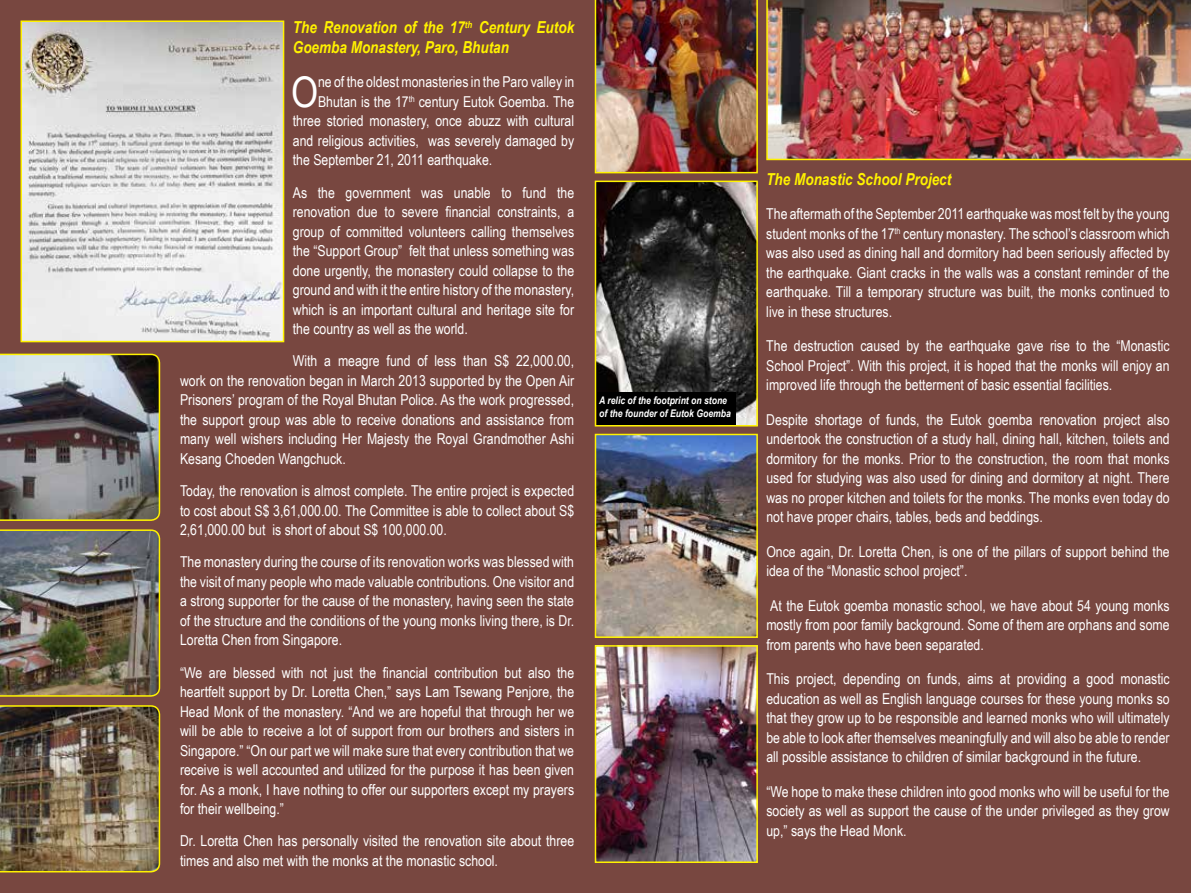
<style>
.page{position:relative;width:1191px;height:893px;background:#784740}
.page>*{position:absolute;margin:0;border:0;box-sizing:border-box;transform-origin:0 0}
.t1{font:42.3px "Arial Narrow";color:#fff}
.t2{font:italic 700 16.5px/19.5px "Arial Narrow";color:#fff200}
.t3{font:15px/19.5px "Arial Narrow";color:#fff;text-align:justify}
.t4{font:italic 700 10.5px/12.6px "Arial Narrow";color:#fff}
</style>
<div class="page">
<img style="left:598px;top:437px;width:157px;height:198px">
<div style="left:595px;top:434px;width:163px;height:204px;border:2px solid #fff200"></div>
<img style="left:598px;top:184px;width:157px;height:239px">
<div style="left:595px;top:181px;width:163px;height:245px;border:2px solid #fff200"></div>
<img style="left:598px;top:648px;width:157px;height:212px">
<div style="left:595px;top:645px;width:163px;height:218px;border:2px solid #fff200"></div>
<img style="left:24px;top:24px;width:257px;height:315px">
<div style="left:21px;top:21px;width:263px;height:321px;border:2px solid #fff200"></div>
<img style="left:0;top:354px;width:160px;height:167px">
<img style="left:0;top:529px;width:160px;height:168px">
<img style="left:0;top:705px;width:160px;height:167px">
<img style="left:766px;top:0;width:425px;height:160px">
<img style="left:595px;top:0;width:163px;height:173px">
<div style="left:596px;top:392px;width:139px;height:33px;background:#000"></div>
<p class="t2" style="left:293px;top:18px;width:283px">The Renovation of the 17<sup>th</sup> Century Eutok<br>Goemba Monastery, Paro, Bhutan</p>
<h1 class="t1" style="left:291px;top:68px;width:28px">O</h1>
<p class="t3" style="left:318px;top:72px;width:258px">ne of the oldest monasteries in the Paro valley in</p>
<p class="t3" style="left:318px;top:92px;width:258px">Bhutan is the 17<sup>th</sup> century Eutok Goemba. The</p>
<p class="t3" style="left:293px;top:111px;width:283px">three storied monastery, once abuzz with cultural</p>
<p class="t3" style="left:293px;top:131px;width:283px">and religious activities, was severely damaged by</p>
<p class="t3" style="left:293px;top:150px;width:201px">the September 21, 2011 earthquake.</p>
<p class="t3" style="left:293px;top:182px;width:283px">As the government was unable to fund the renovation due to severe financial constraints, a group of committed volunteers calling themselves the “Support Group” felt that unless something was done urgently, the monastery could collapse to the ground and with it the entire history of the monastery, which is an important cultural and heritage site for the country as well as the world.</p>
<p class="t3" style="left:180px;top:351px;width:396px;text-indent:113px">With a meagre fund of less than S$ 22,000.00, work on the renovation began in March 2013 supported by the Open Air Prisoners’ program of the Royal Bhutan Police. As the work progressed, the support group was able to receive donations and assistance from many well wishers including Her Majesty the Royal Grandmother Ashi Kesang Choeden Wangchuck.</p>
<p class="t3" style="left:180px;top:481px;width:396px">Today, the renovation is almost complete. The entire project is expected to cost about S$ 3,61,000.00. The Committee is able to collect about S$ 2,61,000.00 but is short of about S$ 100,000.00.</p>
<p class="t3" style="left:180px;top:552px;width:396px">The monastery during the course of its renovation works was blessed with the visit of many people who made valuable contributions. One visitor and a strong supporter for the cause of the monastery, having seen the state of the structure and the conditions of the young monks living there, is Dr.<br>Loretta Chen from Singapore.</p>
<p class="t3" style="left:180px;top:662px;width:396px">“We are blessed with not just the financial contribution but also the heartfelt support by Dr. Loretta Chen,” says Lam Tsewang Penjore, the Head Monk of the monastery. “And we are hopeful that through her we will be able to receive a lot of support from our brothers and sisters in Singapore.” “On our part we will make sure that every contribution that we receive is well accounted and utilized for the purpose it has been given for. As a monk, I have nothing to offer our supporters except my prayers for their wellbeing.”</p>
<p class="t3" style="left:180px;top:831px;width:395px">Dr. Loretta Chen has personally visited the renovation site about three times and also met with the monks at the monastic school.</p>
<p class="t4" style="left:599px;top:394px;width:133px">A relic of the footprint on stone of the founder of Eutok Goemba</p>
<p class="t2" style="left:766px;top:169px;width:186px">The Monastic School Project</p>
<p class="t3" style="left:766px;top:204px;width:405px">The aftermath of the September 2011 earthquake was most felt by the young student monks of the 17<sup>th</sup> century monastery. The school’s classroom which was also used as dining hall and dormitory had been seriously affected by the earthquake. Giant cracks in the walls was a constant reminder of the earthquake. Till a temporary structure was built, the monks continued to live in these structures.</p>
<p class="t3" style="left:766px;top:336px;width:405px">The destruction caused by the earthquake gave rise to the “Monastic School Project”. With this project, it is hoped that the monks will enjoy an improved life through the betterment of basic essential facilities.</p>
<p class="t3" style="left:766px;top:410px;width:405px">Despite shortage of funds, the Eutok goemba renovation project also undertook the construction of a study hall, dining hall, kitchen, toilets and dormitory for the monks. Prior to the construction, the room that monks used for studying was also used for dining and dormitory at night. There was no proper kitchen and toilets for the monks. The monks even today do not have proper chairs, tables, beds and beddings.</p>
<p class="t3" style="left:766px;top:542px;width:405px">Once again, Dr. Loretta Chen, is one of the pillars of support behind the idea of the “Monastic school project”.</p>
<p class="t3" style="left:766px;top:596px;width:405px">At the Eutok goemba monastic school, we have about 54 young monks mostly from poor family background. Some of them are orphans and some from parents who have been separated.</p>
<p class="t3" style="left:766px;top:669px;width:405px">This project, depending on funds, aims at providing a good monastic education as well as English language courses for these young monks so that they grow up to be responsible and learned monks who will ultimately be able to look after themselves meaningfully and will also be able to render all possible assistance to children of similar background in the future.</p>
<p class="t3" style="left:766px;top:782px;width:405px">“We hope to make these children into good monks who will be useful for the society as well as support the cause of the under privileged as they grow up,” says the Head Monk.</p>
</div>
